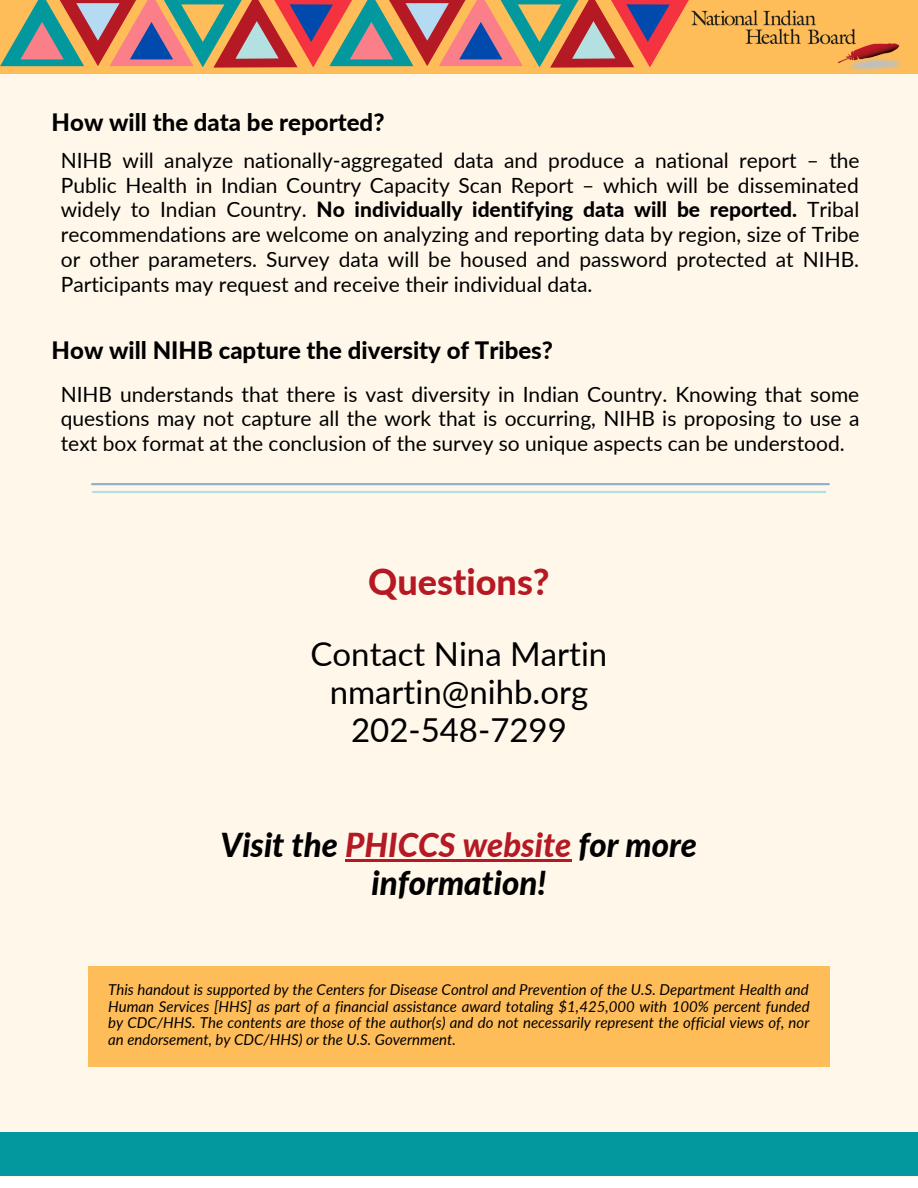
<style>
.page{position:relative;width:918px;height:1188px;background:#fff}
.page>*{position:absolute;margin:0;border:0;box-sizing:border-box;transform-origin:0 0}
.t1{font:800 36px "Lato";color:#b51924}
.t2{font:33px/38.2px "Lato";color:#000;text-align:center}
.t3{font:italic 800 33px/38.2px "Lato";color:#000;text-align:center}
.t4{font:800 24px "Lato";color:#000}
.t5{font:21px/24.8px "Lato";color:#000;text-align:justify}
.t6{font:italic 15px/16.8px "Lato";color:#000;text-align:justify}
.s1{font-weight:800}
.s2{color:#b51924}
</style>
<div class="page">
<div style="left:0;top:0;width:918px;height:1176px;background:#fff8ea"></div>
<div style="left:0;top:1132px;width:918px;height:44px;background:#03989e"></div>
<div style="left:0;top:0;width:918px;height:73px;background:#ffbd59"></div>
<img style="left:692px;top:10px;width:209px;height:61px">
<svg style="left:0;top:0;width:689px;height:68px"></svg>
<hr style="left:92px;top:483px;width:737px;height:2px;background:#004aad">
<hr style="left:93px;top:491px;width:732px;height:2px;background:#b3e0e1">
<hr style="left:345px;top:859px;width:227px;height:3px;background:#b51924">
<div style="left:88px;top:967px;width:742px;height:100px;background:#ffbd59"></div>
<p class="t4" style="left:52px;top:105px;width:334px">How will the data be reported?</p>
<p class="t5" style="left:61px;top:147px;width:800px">NIHB will analyze nationally-aggregated data and produce a national report – the Public Health in Indian Country Capacity Scan Report – which will be disseminated widely to Indian Country. <span class="s1">No individually identifying data will be reported.</span> Tribal recommendations are welcome on analyzing and reporting data by region, size of Tribe or other parameters. Survey data will be housed and password protected at NIHB.<br>Participants may request and receive their individual data.</p>
<p class="t4" style="left:52px;top:333px;width:503px">How will NIHB capture the diversity of Tribes?</p>
<p class="t5" style="left:61px;top:381px;width:800px">NIHB understands that there is vast diversity in Indian Country. Knowing that some questions may not capture all the work that is occurring, NIHB is proposing to use a text box format at the conclusion of the survey so unique aspects can be understood.</p>
<h1 class="t1" style="left:368px;top:555px;width:183px">Questions?</h1>
<h2 class="t2" style="left:311px;top:633px;width:298px">Contact Nina Martin nmartin@nihb.org<br>202-548-7299</h2>
<h2 class="t3" style="left:221px;top:824px;width:478px">Visit the <span class="s2">PHICCS website</span> for more information!</h2>
<p class="t6" style="left:108px;top:980px;width:703px">This handout is supported by the Centers for Disease Control and Prevention of the U.S. Department Health and Human Services [HHS] as part of a financial assistance award totaling $1,425,000 with 100% percent funded by CDC/HHS. The contents are those of the author(s) and do not necessarily represent the official views of, nor an endorsement, by CDC/HHS) or the U.S. Government.</p>
</div>
